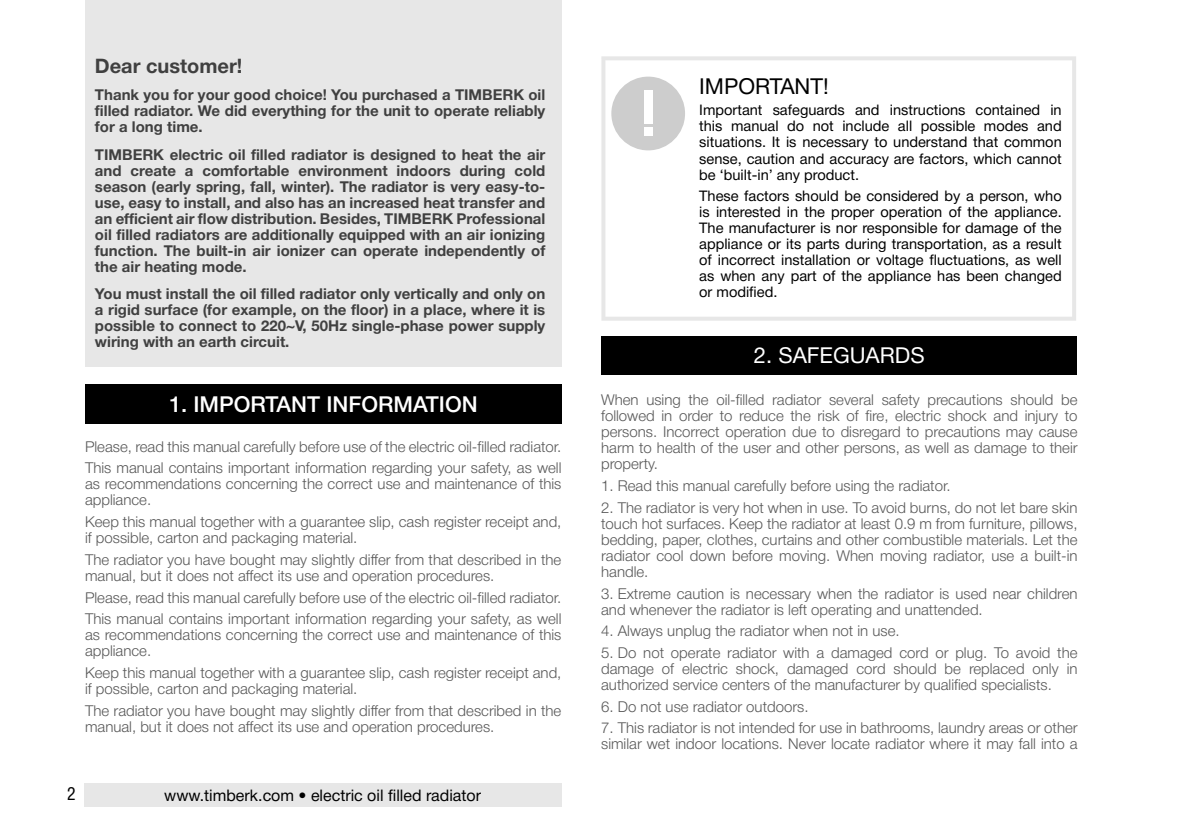
<style>
.page{position:relative;width:1191px;height:840px;background:#fff}
.page>*{position:absolute;margin:0;border:0;box-sizing:border-box;transform-origin:0 0}
.t1{font:500 22px "Helvetica Neue Cyr";color:#fff}
.t2{font:22px "Helvetica Neue Cyr";color:#fff}
.t3{font:22px "Helvetica Neue Cyr";color:#000}
.t4{font:700 20px "Helvetica Neue Cyr";color:#404040}
.t5{font:18px "Helios Cond C";color:#000}
.t6{font:16px "Helvetica Neue Cyr";color:#000}
.t7{font:300 15px/16px "Helvetica Neue Cyr";color:#585858}
.t8{font:700 15px/16px "Helvetica Neue Cyr";color:#404040;text-align:justify}
.t9{font:14.6px/16px "Helvetica Neue Cyr";color:#000;text-align:justify}
</style>
<div class="page">
<div style="left:84px;top:782px;width:477px;height:24px;background:#e7e7e7"></div>
<div style="left:85px;top:0;width:476px;height:366px;background:#e7e7e7"></div>
<div style="left:85px;top:383px;width:476px;height:40px;background:#000"></div>
<svg style="left:601px;top:56px;width:475px;height:264px"></svg>
<div style="left:611px;top:77px;width:74px;height:73px;background:#cdcdcd;border-radius:50%"></div>
<div style="left:644px;top:91px;width:8px;height:33px;background:#fff"></div>
<div style="left:644px;top:127px;width:8px;height:9px;background:#fff"></div>
<div style="left:601px;top:336px;width:476px;height:38px;background:#000"></div>
<h2 class="t4" style="left:95px;top:55px;width:149px">Dear customer!</h2>
<p class="t8" style="left:95px;top:87px;width:452px">Thank you for your good choice! You purchased a TIMBERK oil filled radiator. We did everything for the unit to operate reliably for a long time.</p>
<p class="t8" style="left:95px;top:146px;width:452px">TIMBERK electric oil filled radiator is designed to heat the air and create a comfortable environment indoors during cold season (early spring, fall, winter). The radiator is very easy-to&shy;use, easy to install, and also has an increased heat transfer and an efficient air flow distribution. Besides, TIMBERK Professional oil filled radiators are additionally equipped with an air ionizing function. The built-in air ionizer can operate independently of the air heating mode.</p>
<p class="t8" style="left:95px;top:286px;width:452px">You must install the oil filled radiator only vertically and only on a rigid surface (for example, on the floor) in a place, where it is possible to connect to 220~V, 50Hz single-phase power supply wiring with an earth circuit.</p>
<h1 class="t1" style="left:169px;top:392px;width:310px">1. IMPORTANT INFORMATION</h1>
<p class="t7" style="left:85px;top:435px;width:478px;line-height:21.6px">Please, read this manual carefully before use of the electric oil-filled radiator.<br>This manual contains important information regarding your safety, as well</p>
<p class="t7" style="left:85px;top:476px;width:478px">as recommendations concerning the correct use and maintenance of this appliance.</p>
<p class="t7" style="left:85px;top:513px;width:478px">Keep this manual together with a guarantee slip, cash register receipt and, if possible, carton and packaging material.</p>
<p class="t7" style="left:85px;top:551px;width:478px">The radiator you have bought may slightly differ from that described in the manual, but it does not affect its use and operation procedures.</p>
<p class="t7" style="left:85px;top:586px;width:478px;line-height:21.6px">Please, read this manual carefully before use of the electric oil-filled radiator.<br>This manual contains important information regarding your safety, as well</p>
<p class="t7" style="left:85px;top:626px;width:478px">as recommendations concerning the correct use and maintenance of this appliance.</p>
<p class="t7" style="left:85px;top:664px;width:478px">Keep this manual together with a guarantee slip, cash register receipt and, if possible, carton and packaging material.</p>
<p class="t7" style="left:85px;top:702px;width:478px">The radiator you have bought may slightly differ from that described in the manual, but it does not affect its use and operation procedures.</p>
<p class="t5" style="left:67px;top:782px;width:10px">2</p>
<p class="t6" style="left:164px;top:786px;width:318px">www.timberk.com • electric oil filled radiator</p>
<h1 class="t3" style="left:699px;top:74px;width:131px">IMPORTANT!</h1>
<p class="t9" style="left:699px;top:102px;width:364px">Important safeguards and instructions contained in this manual do not include all possible modes and situations. It is necessary to understand that common sense, caution and accuracy are factors, which cannot be ‘built-in’ any product.</p>
<p class="t9" style="left:699px;top:188px;width:364px">These factors should be considered by a person, who is interested in the proper operation of the appliance.<br>The manufacturer is nor responsible for damage of the appliance or its parts during transportation, as a result of incorrect installation or voltage fluctuations, as well as when any part of the appliance has been changed or modified.</p>
<h1 class="t2" style="left:754px;top:343px;width:172px">2. SAFEGUARDS</h1>
<p class="t7" style="left:601px;top:392px;width:478px;text-align:justify">When using the oil-filled radiator several safety precautions should be followed in order to reduce the risk of fire, electric shock and injury to persons. Incorrect operation due to disregard to precautions may cause harm to health of the user and other persons, as well as damage to their property.</p>
<p class="t7" style="left:601px;top:477px;width:351px">1. Read this manual carefully before using the radiator.</p>
<p class="t7" style="left:601px;top:499px;width:478px;text-align:justify">2. The radiator is very hot when in use. To avoid burns, do not let bare skin touch hot surfaces. Keep the radiator at least 0.9 m from furniture, pillows, bedding, paper, clothes, curtains and other combustible materials. Let the radiator cool down before moving. When moving radiator, use a built-in handle.</p>
<p class="t7" style="left:601px;top:585px;width:478px">3. Extreme caution is necessary when the radiator is used near children and whenever the radiator is left operating and unattended.</p>
<p class="t7" style="left:601px;top:622px;width:300px">4. Always unplug the radiator when not in use.</p>
<p class="t7" style="left:601px;top:644px;width:478px;text-align:justify">5. Do not operate radiator with a damaged cord or plug. To avoid the damage of electric shock, damaged cord should be replaced only in authorized service centers of the manufacturer by qualified specialists.</p>
<p class="t7" style="left:601px;top:698px;width:209px">6. Do not use radiator outdoors.</p>
<p class="t7" style="left:601px;top:719px;width:478px">7. This radiator is not intended for use in bathrooms, laundry areas or other similar wet indoor locations. Never locate radiator where it may fall into a</p>
</div>
